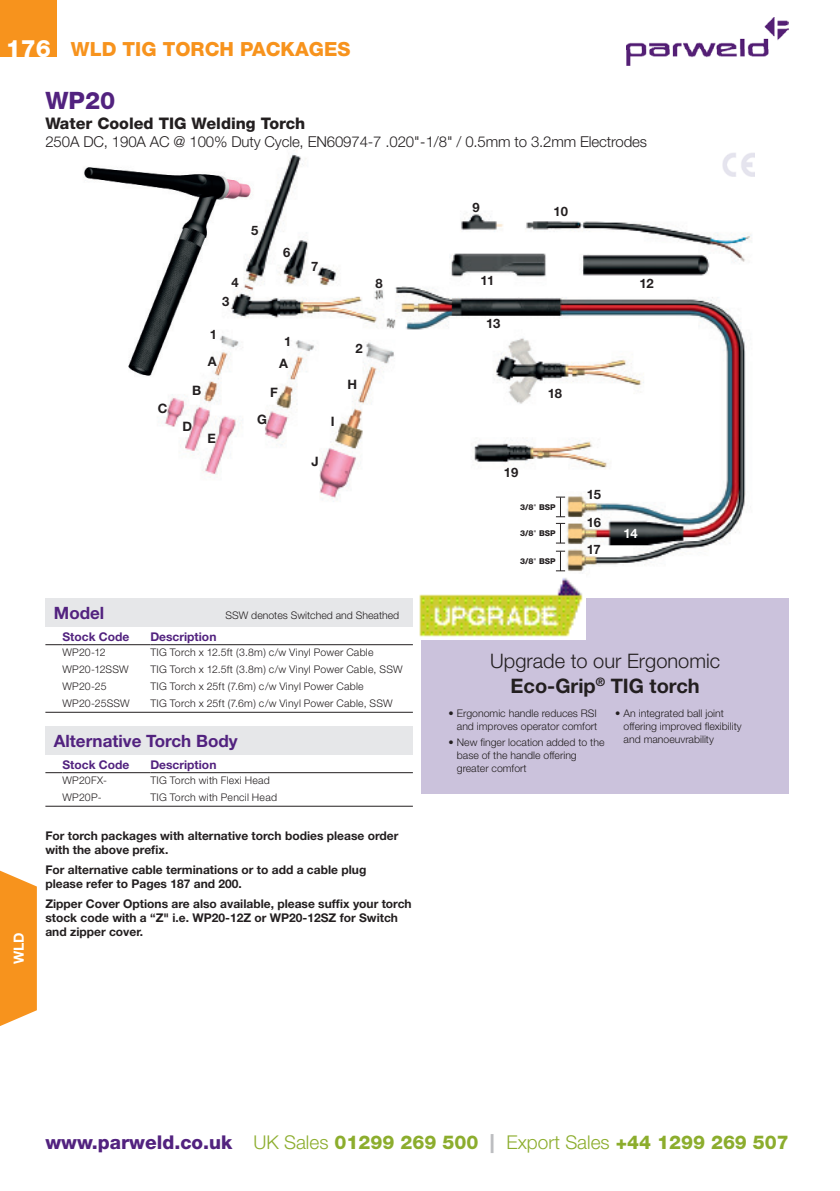
<style>
.page{position:relative;width:840px;height:1191px;background:#fff}
.page>*{position:absolute;margin:0;border:0;box-sizing:border-box;transform-origin:0 0}
.Main_Purple_Header_1{font:800 24px "Helvetica Neue";color:#52227f}
.Folios_12_20{font:800 24px "Helvetica Neue";color:#fff}
.Table_text{font:300 20px/25px "Helvetica Neue";color:#231f20;text-align:center}
.Section_Headers_9_75{font:800 19.6px "Helvetica Neue";color:#f7931d}
.t1{font:800 19px "Helvetica Neue";color:#8cad2d}
.t2{font:800 19px "Helvetica Neue";color:#52227f}
.t3{font:700 17px "Helvetica Neue";color:#52227f}
.Bold_Sub_Header_8_10{font:800 16px "Helvetica Neue";color:#231f20}
.Body_Copy_7_5_9{font:300 15px "Helvetica Neue";letter-spacing:-.01em;color:#231f20}
.Tabs_up_side_-_7_6{font:700 14px "Helvetica Neue";color:#fff}
.Annotation_Number{font:700 13px "Helvetica Neue";letter-spacing:-.01em;color:#231f20}
.Annotation_Number-2{font:700 13px "Helvetica Neue";color:#fff}
.Table_text-2{font:700 12px/14px "Helvetica Neue";color:#231f20}
.t4{font:700 12px "Helvetica Neue";color:#52227f}
.Table_text-3{font:300 10.4px/13px "Helvetica Neue";color:#231f20}
.Table_text-4{font:300 10.4px "Helvetica Neue";letter-spacing:.02em;color:#231f20}
.Table_text-5{font:300 10.4px "Helvetica Neue";letter-spacing:.025em;color:#231f20}
.Section_Headers_9_75-2{font:300 10.4px "Helvetica Neue";color:#231f20}
.Table_text-6{font:800 8px "Helvetica Neue";color:#231f20}
.s1{font-family:"Myriad Pro";font-weight:400}
.s2{font-weight:300}
.s3{font-weight:700}
.s4{color:#bcbdc0}
</style>
<div class="page">
<img style="left:164px;top:153px;width:591px;height:456px">
<img style="left:84px;top:163px;width:197px;height:226px">
<img style="left:722px;top:153px;width:32px;height:23px">
<svg style="left:555px;top:497px;width:9px;height:20px"></svg>
<svg style="left:555px;top:523px;width:9px;height:21px"></svg>
<svg style="left:555px;top:551px;width:9px;height:20px"></svg>
<svg style="left:45px;top:644px;width:17px;height:1px"></svg>
<hr style="left:62px;top:644px;width:88px;height:1px;background:#231f20">
<hr style="left:150px;top:644px;width:262px;height:1px;background:#231f20">
<hr style="left:45px;top:712px;width:367px;height:1px;background:#231f20">
<div style="left:45px;top:598px;width:367px;height:29px;background:#e6e7e9"></div>
<svg style="left:45px;top:772px;width:17px;height:1px"></svg>
<hr style="left:62px;top:772px;width:88px;height:1px;background:#231f20">
<hr style="left:150px;top:772px;width:262px;height:1px;background:#231f20">
<hr style="left:45px;top:806px;width:367px;height:1px;background:#231f20">
<div style="left:45px;top:726px;width:367px;height:29px;background:#e6e7e9"></div>
<svg style="left:0;top:870px;width:37px;height:156px;background:#f79e35"></svg>
<div style="left:0;top:0;width:57px;height:57px;background:#f7931d"></div>
<img style="left:626px;top:17px;width:162px;height:49px">
<div style="left:421px;top:598px;width:367px;height:196px;background:#cbc2dc"></div>
<img style="left:418px;top:574px;width:167px;height:66px">
<p class="Folios_12_20" style="left:6px;top:34px;width:47px">176</p>
<p class="Main_Purple_Header_1" style="left:45px;top:86px;width:71px">WP20</p>
<p class="Bold_Sub_Header_8_10" style="left:45px;top:114px;width:261px">Water Cooled TIG Welding Torch</p>
<p class="Body_Copy_7_5_9" style="left:45px;top:133px;width:602px">250A DC, 190A AC @ 100% Duty Cycle, EN60974-7 .020"<span class="s1">-</span>1/8" / 0.5mm to 3.2mm Electrodes</p>
<p class="Section_Headers_9_75" style="left:71px;top:37px;width:281px">WLD TIG TORCH PACKAGES</p>
<p class="Annotation_Number" style="left:158px;top:400px;width:11px">C</p>
<p class="Annotation_Number" style="left:231px;top:274px;width:9px">4</p>
<p class="Annotation_Number" style="left:222px;top:293px;width:9px">3</p>
<p class="Annotation_Number" style="left:210px;top:327px;width:9px">1</p>
<p class="Annotation_Number" style="left:207px;top:353px;width:10px">A</p>
<p class="Annotation_Number" style="left:192px;top:382px;width:11px">B</p>
<p class="Annotation_Number" style="left:182px;top:418px;width:11px">D</p>
<p class="Annotation_Number" style="left:207px;top:430px;width:10px">E</p>
<p class="Annotation_Number" style="left:251px;top:222px;width:9px">5</p>
<p class="Annotation_Number" style="left:283px;top:244px;width:9px">6</p>
<p class="Annotation_Number" style="left:284px;top:333px;width:9px">1</p>
<p class="Annotation_Number" style="left:279px;top:355px;width:10px">A</p>
<p class="Annotation_Number" style="left:270px;top:384px;width:9px">F</p>
<p class="Annotation_Number" style="left:257px;top:411px;width:11px">G</p>
<p class="Annotation_Number" style="left:311px;top:259px;width:9px">7</p>
<p class="Annotation_Number" style="left:375px;top:275px;width:9px">8</p>
<p class="Annotation_Number" style="left:311px;top:453px;width:9px">J</p>
<p class="Annotation_Number" style="left:331px;top:413px;width:5px">I</p>
<p class="Annotation_Number" style="left:355px;top:340px;width:9px">2</p>
<p class="Annotation_Number" style="left:347px;top:376px;width:11px">H</p>
<p class="Tabs_up_side_-_7_6" style="left:10px;top:964px;width:33px;rotate:-90deg">WLD</p>
<p class="t3" style="left:54px;top:602px;width:52px">Model</p>
<p class="Section_Headers_9_75-2" style="left:225px;top:608px;width:175px">SSW denotes Switched and Sheathed</p>
<p class="t4" style="left:62px;top:629px;width:68px">Stock Code</p>
<p class="t4" style="left:150px;top:629px;width:67px">Description</p>
<p class="Table_text-3" style="left:62px;top:645px;width:45px">WP20-12</p>
<p class="Table_text-4" style="left:150px;top:645px;width:224px">TIG Torch x 12.5ft (3.8m) c/w Vinyl Power Cable</p>
<p class="Table_text-3" style="left:62px;top:662px;width:68px">WP20-12SSW</p>
<p class="Table_text-4" style="left:150px;top:662px;width:253px">TIG Torch x 12.5ft (3.8m) c/w Vinyl Power Cable, SSW</p>
<p class="Table_text-3" style="left:62px;top:679px;width:46px">WP20-25</p>
<p class="Table_text-4" style="left:150px;top:679px;width:215px">TIG Torch x 25ft (7.6m) c/w Vinyl Power Cable</p>
<p class="Table_text-4" style="left:62px;top:696px;width:69px">WP20-25SSW</p>
<p class="Table_text-4" style="left:150px;top:696px;width:244px">TIG Torch x 25ft (7.6m) c/w Vinyl Power Cable, SSW</p>
<p class="t3" style="left:54px;top:730px;width:185px">Alternative Torch Body</p>
<p class="t4" style="left:62px;top:757px;width:68px">Stock Code</p>
<p class="t4" style="left:150px;top:757px;width:67px">Description</p>
<p class="Table_text-3" style="left:62px;top:773px;width:46px">WP20FX-</p>
<p class="Table_text-5" style="left:150px;top:773px;width:121px">TIG Torch with Flexi Head</p>
<p class="Table_text-3" style="left:62px;top:790px;width:41px">WP20P-</p>
<p class="Table_text-5" style="left:150px;top:790px;width:128px">TIG Torch with Pencil Head</p>
<p class="Table_text-2" style="left:45px;top:828px;width:354px">For torch packages with alternative torch bodies please order with the above prefix.</p>
<p class="Table_text-2" style="left:45px;top:862px;width:322px">For alternative cable terminations or to add a cable plug please refer to Pages 187 and 200.</p>
<p class="Table_text-2" style="left:45px;top:896px;width:367px">Zipper Cover Options are also available, please suffix your torch stock code with a “Z" i.e. WP20-12Z or WP20-12SZ for Switch and zipper cover.</p>
<p class="Annotation_Number" style="left:472px;top:200px;width:9px">9</p>
<p class="Annotation_Number" style="left:553px;top:203px;width:16px">10</p>
<p class="Annotation_Number" style="left:480px;top:272px;width:15px">11</p>
<p class="Annotation_Number" style="left:639px;top:275px;width:16px">12</p>
<p class="Annotation_Number" style="left:486px;top:315px;width:16px">13</p>
<p class="Annotation_Number" style="left:547px;top:385px;width:16px">18</p>
<p class="Annotation_Number" style="left:503px;top:464px;width:16px">19</p>
<p class="Table_text-6" style="left:520px;top:502px;width:37px">3/8<span class="s2">"</span> BSP</p>
<p class="Table_text-6" style="left:520px;top:528px;width:37px">3/8<span class="s2">"</span> BSP</p>
<p class="Table_text-6" style="left:520px;top:556px;width:37px">3/8<span class="s2">"</span> BSP</p>
<p class="Annotation_Number" style="left:586px;top:486px;width:16px">15</p>
<p class="Annotation_Number" style="left:586px;top:514px;width:16px">16</p>
<p class="Annotation_Number" style="left:586px;top:542px;width:15px">17</p>
<p class="Annotation_Number-2" style="left:623px;top:525px;width:16px">14</p>
<p class="Table_text" style="left:490px;top:648px;width:231px">Upgrade to our Ergonomic<br><span class="s3">Eco-Grip</span><sup>®</sup> <span class="s3">TIG torch</span></p>
<p class="Table_text-3" style="left:448px;top:706px;width:150px;text-align:right">• Ergonomic handle reduces RSI and improves operator comfort</p>
<p class="Table_text-3" style="left:456px;top:735px;width:149px;text-indent:-9px">• New finger location added to the base of the handle offering greater comfort</p>
<p class="Table_text-3" style="left:623px;top:706px;width:120px;text-indent:-9px">• An integrated ball joint offering improved flexibility and manoeuvrability</p>
<p class="t2" style="left:45px;top:1130px;width:188px">www.parweld.co.uk</p>
<p class="t1" style="left:253px;top:1131px;width:536px"><span class="s2">UK Sales</span> 01299 269 500 <span class="s4">|</span> <span class="s2">Export Sales</span> +44 1299 269 507</p>
</div>
